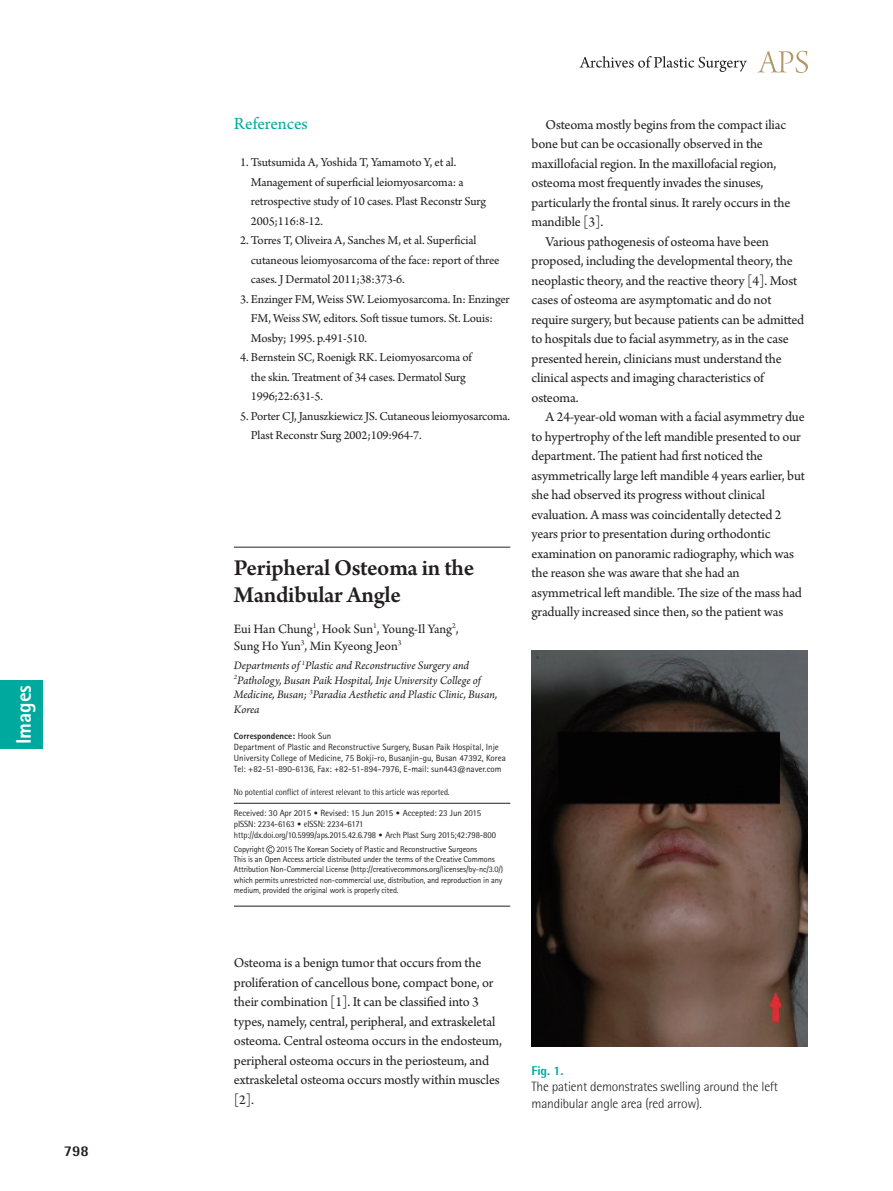
<style>
.page{position:relative;width:893px;height:1191px;background:#fff}
.page>*{position:absolute;margin:0;border:0;box-sizing:border-box;transform-origin:0 0}
.제목{font:600 24px/27px "Arno Pro";letter-spacing:-.015em;color:#231f20}
.논문_분류_옆{font:800 21px "Rotis Sans Serif Std";color:#fff}
.대제목{font:18px "Arno Pro";letter-spacing:-.005em;color:#00a99d}
.t1{font:800 15px "Rotis Semi Sans Std";color:#231f20}
.본문{font:14.25px/19.5px "Arno Pro";letter-spacing:-.01em;color:#231f20}
.표_그림_설명{font:300 13.5px/16.2px "Rotis Semi Sans Std";letter-spacing:-.015em;color:#231f20}
.저자{font:13.5px/16.5px "Arno Pro";letter-spacing:-.005em;color:#231f20}
.참고문헌_1{font:12.75px/19.5px "Arno Pro";letter-spacing:-.01em;color:#231f20}
.표_그림_설명-2{font:800 12.75px "Rotis Semi Sans Std";color:#00a99d}
.소속{font:italic 12px/14.4px "Arno Pro";letter-spacing:-.005em;color:#231f20}
.교신저자주소{font:9px/10.8px "Rotis Sans Serif Std";color:#231f20}
.t2{font:9px/10.8px "Rotis Semi Sans Std";letter-spacing:-.01em;color:#231f20;scale:.95 1}
.t3{font:9px "Rotis Semi Sans Std";letter-spacing:-.01em;color:#231f20;scale:.9 1}
.교신저자주소-2{font:800 9px "Rotis Sans Serif Std";color:#231f20}
.교신저자{font:8.4px/10.1px "Rotis Sans Serif Std";letter-spacing:-.015em;color:#231f20}
.s1{font-weight:400}
.s2{font-family:"Rotis Sans Serif Std"}
.s3{font-family:"DIN Pro";font-weight:300}
</style>
<div class="page">
<svg style="left:757px;top:51px;width:51px;height:22px"></svg>
<svg style="left:579px;top:56px;width:168px;height:16px"></svg>
<hr style="left:234px;top:803px;width:276px;height:1px;background:#231f20">
<hr style="left:234px;top:906px;width:276px;height:1px;background:#231f20">
<svg style="left:266px;top:845px;width:9px;height:8px"></svg>
<hr style="left:234px;top:546px;width:276px;height:2px;background:#6c6d70">
<div style="left:0;top:680px;width:43px;height:68px;background:#00a99d"></div>
<img style="left:531px;top:651px;width:277px;height:395px">
<p class="논문_분류_옆" style="left:10px;top:744px;width:61px;rotate:-90deg">Images</p>
<p class="t1" style="left:64px;top:1141px;width:27px">798</p>
<p class="대제목" style="left:234px;top:114px;width:75px">References</p>
<p class="참고문헌_1" style="left:251px;top:153px;width:237px;text-indent:-11px">1. Tsutsumida A, Yoshida T, Yamamoto Y, et al.<br>Management of superficial leiomyosarcoma: a retrospective study of 10 cases. Plast Reconstr Surg 2005;116:8-12.</p>
<p class="참고문헌_1" style="left:251px;top:231px;width:250px;text-indent:-11px">2. Torres T, Oliveira A, Sanches M, et al. Superficial cutaneous leiomyosarcoma of the face: report of three cases. J Dermatol 2011;38:373-6.</p>
<p class="참고문헌_1" style="left:251px;top:290px;width:260px;text-indent:-11px">3. Enzinger FM, Weiss SW. Leiomyosarcoma. In: Enzinger<br>FM, Weiss SW, editors. Soft tissue tumors. St. Louis:<br>Mosby; 1995. p.491-510.</p>
<p class="참고문헌_1" style="left:251px;top:348px;width:223px;text-indent:-11px">4. Bernstein SC, Roenigk RK. Leiomyosarcoma of the skin. Treatment of 34 cases. Dermatol Surg<br>1996;22:631-5.</p>
<p class="참고문헌_1" style="left:251px;top:407px;width:261px;text-indent:-11px">5. Porter CJ, Januszkiewicz JS. Cutaneous leiomyosarcoma.<br>Plast Reconstr Surg 2002;109:964-7.</p>
<p class="제목" style="left:234px;top:555px;width:242px">Peripheral Osteoma in the<br>Mandibular Angle</p>
<p class="저자" style="left:234px;top:622px;width:226px">Eui Han Chung<sup>1</sup>, Hook Sun<sup>1</sup>, Young-Il Yang<sup>2</sup>,<br>Sung Ho Yun<sup>3</sup>, Min Kyeong Jeon<sup>3</sup></p>
<p class="소속" style="left:234px;top:659px;width:265px">Departments of <sup>1</sup>Plastic and Reconstructive Surgery and <sup>2</sup>Pathology, Busan Paik Hospital, Inje University College of Medicine, Busan; <sup>3</sup>Paradia Aesthetic and Plastic Clinic, Busan, Korea</p>
<p class="교신저자주소-2" style="left:234px;top:730px;width:99px">Correspondence: <span class="s1">Hook Sun</span></p>
<p class="교신저자주소" style="left:234px;top:741px;width:273px">Department of Plastic and Reconstructive Surgery, Busan Paik Hospital, Inje<br>University College of Medicine, 75 Bokji-ro, Busanjin-gu, Busan 47392, Korea</p>
<p class="교신저자주소" style="left:234px;top:763px;width:269px">Tel: +82-51-890-6136, Fax: +82-51-894-7976, E-mail: sun443@naver.com</p>
<p class="t3" style="left:234px;top:786px;width:241px">No potential conflict of interest relevant to this article was reported.</p>
<p class="t2" style="left:234px;top:807px;width:277px"><span class="s2">Received: 30 Apr 2015</span> <span class="s3">•</span> <span class="s2">Revised: 15 Jun 2015</span> <span class="s3">•</span> <span class="s2">Accepted: 23 Jun 2015 </span>pISSN: 2234-6163 <span class="s3">•</span> eISSN: 2234-6171 http://dx.doi.org/10.5999/aps.2015.42.6.798 <span class="s3">•</span> Arch Plast Surg 2015;42:798-800</p>
<p class="교신저자" style="left:234px;top:844px;width:32px">Copyright</p>
<p class="교신저자" style="left:276px;top:844px;width:202px">2015 The Korean Society of Plastic and Reconstructive Surgeons</p>
<p class="교신저자" style="left:234px;top:854px;width:271px">This is an Open Access article distributed under the terms of the Creative Commons Attribution Non-Commercial License (http://creativecommons.org/licenses/by-nc/3.0/) which permits unrestricted non-commercial use, distribution, and reproduction in any medium, provided the original work is properly cited.</p>
<p class="본문" style="left:531px;top:115px;width:260px;text-indent:14px">Osteoma mostly begins from the compact iliac bone but can be occasionally observed in the maxillofacial region. In the maxillofacial region, osteoma most frequently invades the sinuses, particularly the frontal sinus. It rarely occurs in the mandible [3].</p>
<p class="본문" style="left:531px;top:232px;width:274px;text-indent:14px">Various pathogenesis of osteoma have been proposed, including the developmental theory, the neoplastic theory, and the reactive theory [4]. Most cases of osteoma are asymptomatic and do not require surgery, but because patients can be admitted to hospitals due to facial asymmetry, as in the case presented herein, clinicians must understand the clinical aspects and imaging characteristics of osteoma.</p>
<p class="본문" style="left:531px;top:408px;width:275px;text-indent:14px">A 24-year-old woman with a facial asymmetry due to hypertrophy of the left mandible presented to our department. The patient had first noticed the asymmetrically large left mandible 4 years earlier, but she had observed its progress without clinical evaluation. A mass was coincidentally detected 2 years prior to presentation during orthodontic examination on panoramic radiography, which was the reason she was aware that she had an asymmetrical left mandible. The size of the mass had gradually increased since then, so the patient was</p>
<p class="본문" style="left:234px;top:954px;width:270px">Osteoma is a benign tumor that occurs from the proliferation of cancellous bone, compact bone, or their combination [1]. It can be classified into 3 types, namely, central, peripheral, and extraskeletal osteoma. Central osteoma occurs in the endosteum, peripheral osteoma occurs in the periosteum, and extraskeletal osteoma occurs mostly within muscles [2].</p>
<p class="표_그림_설명-2" style="left:531px;top:1062px;width:33px">Fig. 1.</p>
<p class="표_그림_설명" style="left:531px;top:1078px;width:248px">The patient demonstrates swelling around the left mandibular angle area (red arrow).</p>
</div>
